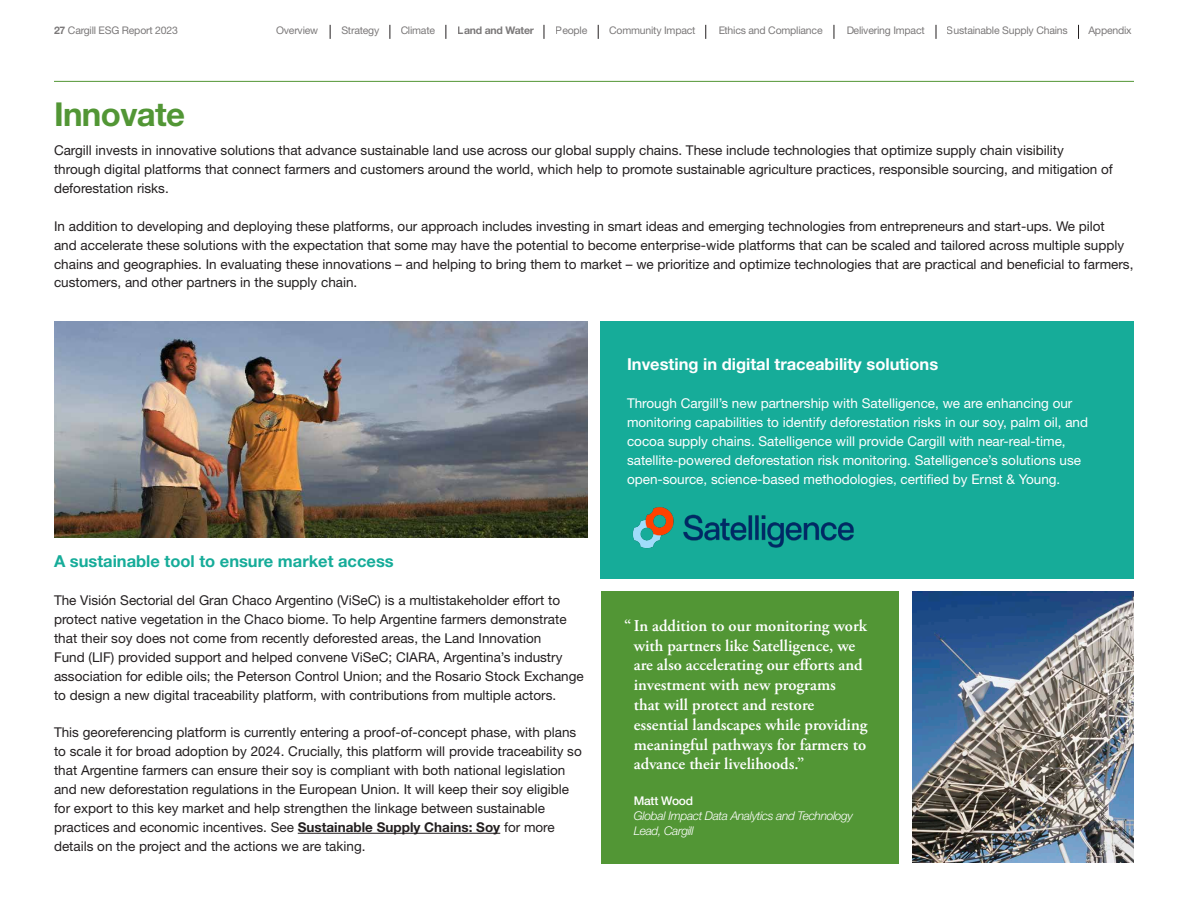
<style>
.page{position:relative;width:1188px;height:918px;background:#fff}
.page>*{position:absolute;margin:0;border:0;box-sizing:border-box;transform-origin:0 0}
.t1{font:700 33px "Helvetica Neue LT Std";letter-spacing:-.02em;color:#529635}
.Body{font:600 16.5px/19.8px "Adobe Garamond Pro";color:#fff}
.Body_Copy{font:700 16.5px "Helvetica Neue LT Std";color:#fff}
.Body_Copy-2{font:700 16.5px "Helvetica Neue LT Std";color:#16ac99}
.Body_Copy-3{font:13.5px/18.9px "Helvetica Neue LT Std";color:#231f20}
.Body_Copy-4{font:13.5px/18.9px "Helvetica Neue LT Std";color:#fff}
.Body-2{font:italic 300 12px/15px "Helvetica Neue LT Std";letter-spacing:-.03em;color:#fff}
.t2{font:10.5px "Helvetica Neue LT Std";letter-spacing:-.02em;color:#231f20}
.t3{font:700 10.5px "Helvetica Neue LT Std";letter-spacing:-.02em;color:#231f20}
.s1{font-weight:700}
.s2{font-weight:500;font-style:normal}
</style>
<div class="page">
<svg style="left:446px;top:25px;width:1px;height:14px"></svg>
<svg style="left:544px;top:25px;width:1px;height:14px"></svg>
<svg style="left:330px;top:25px;width:1px;height:14px"></svg>
<svg style="left:390px;top:25px;width:1px;height:14px"></svg>
<svg style="left:598px;top:25px;width:1px;height:14px"></svg>
<svg style="left:705px;top:25px;width:1px;height:14px"></svg>
<svg style="left:834px;top:25px;width:1px;height:14px"></svg>
<svg style="left:936px;top:25px;width:1px;height:14px"></svg>
<svg style="left:1078px;top:25px;width:1px;height:14px"></svg>
<hr style="left:54px;top:81px;width:1080px;height:1px;background:#529635">
<hr style="left:298px;top:833px;width:202px;height:1px;background:#231f20">
<img style="left:54px;top:321px;width:533px;height:217px">
<div style="left:601px;top:321px;width:533px;height:258px;background:#16ac99"></div>
<div style="left:601px;top:592px;width:298px;height:272px;background:#529635"></div>
<img style="left:633px;top:507px;width:221px;height:42px">
<img style="left:913px;top:592px;width:221px;height:270px">
<p class="t2" style="left:54px;top:25px;width:125px"><span class="s1">27</span> Cargill ESG Report 2023</p>
<p class="t2" style="left:276px;top:25px;width:44px">Overview</p>
<p class="t2" style="left:341px;top:25px;width:39px">Strategy</p>
<p class="t2" style="left:401px;top:25px;width:36px">Climate</p>
<p class="t3" style="left:458px;top:24px;width:78px">Land and Water</p>
<p class="t2" style="left:556px;top:25px;width:33px">People</p>
<p class="t2" style="left:609px;top:25px;width:88px">Community Impact</p>
<p class="t2" style="left:718px;top:25px;width:106px">Ethics and Compliance</p>
<p class="t2" style="left:846px;top:25px;width:80px">Delivering Impact</p>
<p class="t2" style="left:947px;top:25px;width:122px">Sustainable Supply Chains</p>
<p class="t2" style="left:1088px;top:25px;width:45px">Appendix</p>
<p class="t1" style="left:54px;top:94px;width:133px">Innovate</p>
<p class="Body_Copy-3" style="left:54px;top:141px;width:1060px">Cargill invests in innovative solutions that advance sustainable land use across our global supply chains. These include technologies that optimize supply chain visibility through digital platforms that connect farmers and customers around the world, which help to promote sustainable agriculture practices, responsible sourcing, and mitigation of deforestation risks.</p>
<p class="Body_Copy-3" style="left:54px;top:216px;width:1081px">In addition to developing and deploying these platforms, our approach includes investing in smart ideas and emerging technologies from entrepreneurs and start-ups. We pilot<br>and accelerate these solutions with the expectation that some may have the potential to become enterprise-wide platforms that can be scaled and tailored across multiple supply chains and geographies. In evaluating these innovations – and helping to bring them to market – we prioritize and optimize technologies that are practical and beneficial to farmers, customers, and other partners in the supply chain.</p>
<p class="Body_Copy-2" style="left:54px;top:551px;width:341px">A sustainable tool to ensure market access</p>
<p class="Body_Copy-3" style="left:54px;top:591px;width:531px">The Visión Sectorial del Gran Chaco Argentino (ViSeC) is a multistakeholder effort to protect native vegetation in the Chaco biome. To help Argentine farmers demonstrate that their soy does not come from recently deforested areas, the Land Innovation<br>Fund (LIF) provided support and helped convene ViSeC; CIARA, Argentina’s industry association for edible oils; the Peterson Control Union; and the Rosario Stock Exchange to design a new digital traceability platform, with contributions from multiple actors.</p>
<p class="Body_Copy-3" style="left:54px;top:723px;width:529px">This georeferencing platform is currently entering a proof-of-concept phase, with plans to scale it for broad adoption by 2024. Crucially, this platform will provide traceability so that Argentine farmers can ensure their soy is compliant with both national legislation and new deforestation regulations in the European Union. It will keep their soy eligible for export to this key market and help strengthen the linkage between sustainable practices and economic incentives. See <span class="s1">Sustainable Supply Chains: Soy</span> for more details on the project and the actions we are taking.</p>
<p class="Body_Copy" style="left:627px;top:354px;width:313px">Investing in digital traceability solutions</p>
<p class="Body_Copy-4" style="left:627px;top:393px;width:463px">Through Cargill’s new partnership with Satelligence, we are enhancing our monitoring capabilities to identify deforestation risks in our soy, palm oil, and cocoa supply chains. Satelligence will provide Cargill with near-real-time, satellite-powered deforestation risk monitoring. Satelligence’s solutions use open-source, science-based methodologies, certified by Ernst &amp; Young.</p>
<p class="Body" style="left:634px;top:616px;width:235px;text-indent:-10px">“In addition to our monitoring work with partners like Satelligence, we are also accelerating our efforts and investment with new programs<br>that will protect and restore essential landscapes while providing meaningful pathways for farmers to advance their livelihoods.”</p>
<p class="Body-2" style="left:634px;top:793px;width:221px"><span class="s2">Matt Wood<br></span>Global Impact Data Analytics and Technology<br>Lead, Cargill</p>
</div>
